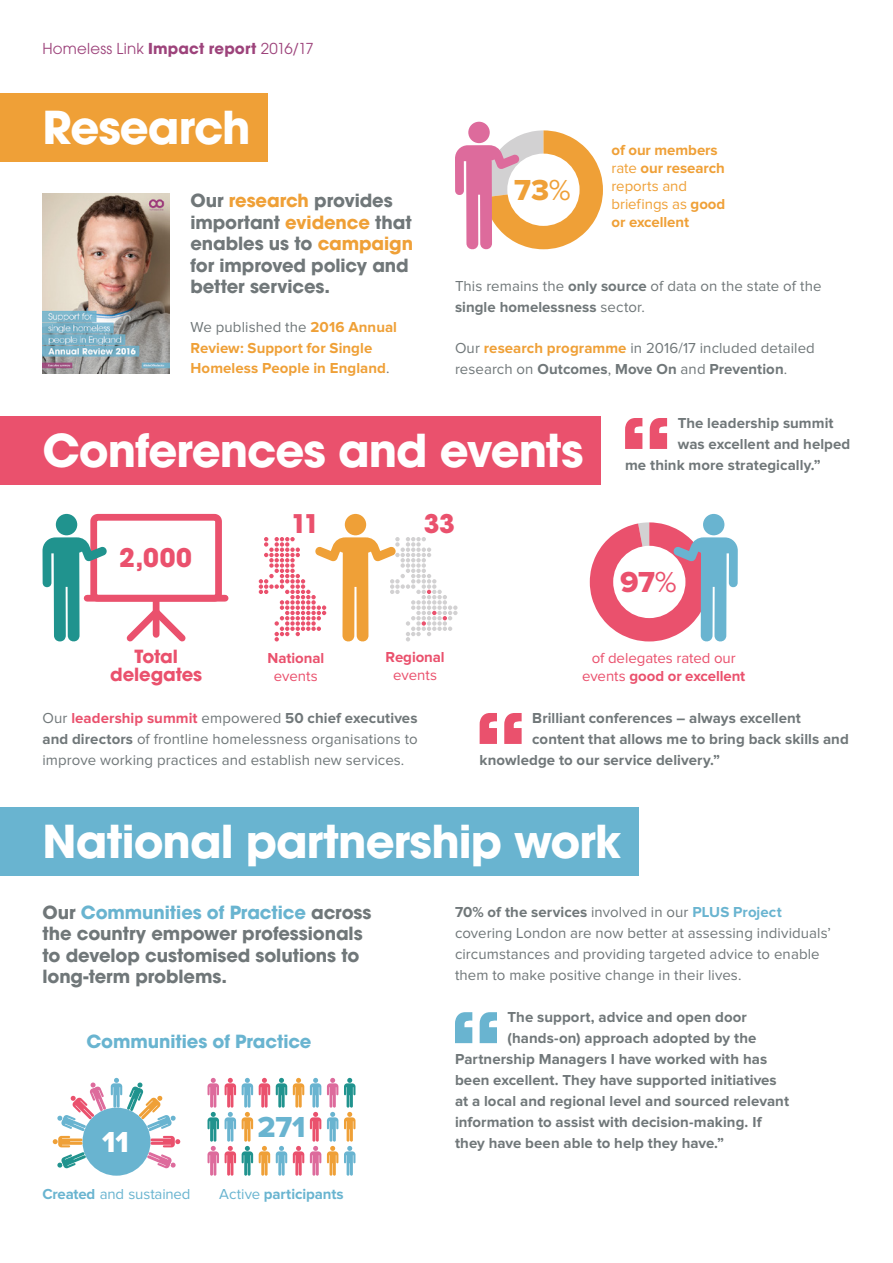
<style>
.page{position:relative;width:893px;height:1263px;background:#fff}
.page>*{position:absolute;margin:0;border:0;box-sizing:border-box;transform-origin:0 0}
.t1{font:700 45px "ITC Avant Garde Pro";letter-spacing:-.025em;color:#fff}
.t2{font:30px "Proxima Nova Extrabld";color:#ea516d}
.t3{font:30px "Proxima Nova Extrabld";color:#69b4d0}
.t4{font:30px "Proxima Nova Extrabld";color:#efa037}
.t5{font:30px "Proxima Nova Extrabld";color:#fff}
.t6{font:700 25.5px "ITC Avant Garde Pro";letter-spacing:.01em;color:#ea516d}
.t7{font:700 18px/21.6px "ITC Avant Garde Pro";letter-spacing:-.005em;color:#707779}
.t8{font:700 18px "ITC Avant Garde Pro";letter-spacing:-.005em;color:#69b4d0}
.t9{font:700 18px/18px "ITC Avant Garde Pro";letter-spacing:-.01em;color:#ea516d;text-align:center}
.t10{font:15px/21px "Proxima Nova";letter-spacing:.005em;color:#707779}
.t11{font:700 15px "Proxima Nova";letter-spacing:.005em;color:#707779}
.t12{font:700 15px/18px "Proxima Nova";color:#efa037}
.t13{font:15px/18px "Proxima Nova";letter-spacing:-.005em;color:#ea516d;text-align:center}
.t14{font:15px "ITC Avant Garde Pro";letter-spacing:.015em;color:#9d437b}
.t15{font:15px "Proxima Nova";letter-spacing:-.015em;color:#69b4d0}
.t16{font:700 15px "Proxima Nova";letter-spacing:-.005em;color:#69b4d0}
.t17{font:700 15px "Proxima Nova";letter-spacing:-.005em;color:#ea516d}
.s1{font-weight:700}
.s2{color:#efa037}
.s3{font-weight:400;color:#707779}
.s4{font-family:"Proxima Nova"}
.s5{font-weight:400}
.s6{font-weight:700;color:#efa037}
.s7{font-weight:700;color:#ea516d}
.s8{color:#69b4d0}
.s9{font-weight:700;color:#69b4d0}
</style>
<div class="page">
<div style="left:0;top:416px;width:601px;height:68px;background:#ea516d"></div>
<svg style="left:259px;top:514px;width:199px;height:128px"></svg>
<svg style="left:590px;top:514px;width:148px;height:128px"></svg>
<div style="left:90px;top:514px;width:132px;height:88px;border:7px solid #ea516d;border-radius:4px"></div>
<div style="left:87px;top:595px;width:138px;height:7px;background:#ea516d"></div>
<div style="left:153px;top:601px;width:7px;height:33px;background:#ea516d"></div>
<svg style="left:126px;top:603px;width:60px;height:39px"></svg>
<svg style="left:42px;top:514px;width:67px;height:128px"></svg>
<svg style="left:625px;top:418px;width:42px;height:31px"></svg>
<div style="left:0;top:807px;width:638px;height:68px;background:#69b4d0"></div>
<div style="left:82px;top:1107px;width:69px;height:69px;background:#69b4d0;border-radius:50%"></div>
<svg style="left:53px;top:1078px;width:127px;height:91px"></svg>
<svg style="left:259px;top:1146px;width:11px;height:30px"></svg>
<svg style="left:276px;top:1146px;width:11px;height:30px"></svg>
<svg style="left:293px;top:1146px;width:11px;height:30px"></svg>
<svg style="left:207px;top:1078px;width:12px;height:98px"></svg>
<svg style="left:225px;top:1078px;width:11px;height:98px"></svg>
<svg style="left:242px;top:1078px;width:11px;height:98px"></svg>
<svg style="left:259px;top:1078px;width:11px;height:29px"></svg>
<svg style="left:276px;top:1078px;width:11px;height:29px"></svg>
<svg style="left:293px;top:1078px;width:11px;height:29px"></svg>
<svg style="left:310px;top:1078px;width:11px;height:98px"></svg>
<svg style="left:327px;top:1078px;width:11px;height:98px"></svg>
<svg style="left:344px;top:1078px;width:11px;height:98px"></svg>
<svg style="left:455px;top:1012px;width:42px;height:31px"></svg>
<div style="left:0;top:94px;width:268px;height:68px;background:#efa037"></div>
<svg style="left:455px;top:122px;width:148px;height:128px"></svg>
<img style="left:43px;top:194px;width:126px;height:180px">
<svg style="left:480px;top:713px;width:42px;height:31px"></svg>
<p class="t14" style="left:43px;top:39px;width:273px">Homeless Link <span class="s1">Impact report</span> 2016/17</p>
<h1 class="t1" style="left:43px;top:98px;width:210px">Research</h1>
<p class="t7" style="left:190px;top:189px;width:224px">Our <span class="s2">research</span> provides important <span class="s2">evidence</span> that enables us to <span class="s2">campaign </span>for improved policy and better services.</p>
<p class="t12" style="left:190px;top:317px;width:208px;line-height:20.7px"><span class="s3">We published the</span> 2016 Annual<br>Review: Support for Single<br>Homeless People in England<span class="s3">.</span></p>
<h2 class="t4" style="left:514px;top:176px;width:58px">73<span class="s4">%</span></h2>
<p class="t12" style="left:611px;top:142px;width:115px">of our members <span class="s5">rate</span> our research <span class="s5">reports and briefings as</span> good or excellent</p>
<p class="t10" style="left:455px;top:276px;width:368px">This remains the <span class="s1">only source</span> of data on the state of the <span class="s1">single homelessness</span> sector.</p>
<p class="t10" style="left:455px;top:338px;width:361px;line-height:20.5px">Our <span class="s6">research programme</span> in 2016/17 included detailed research on <span class="s1">Outcomes</span>, <span class="s1">Move On</span> and <span class="s1">Prevention</span>.</p>
<h1 class="t1" style="left:43px;top:420px;width:543px">Conferences and events</h1>
<h3 class="t6" style="left:119px;top:541px;width:74px">2,000</h3>
<h3 class="t6" style="left:291px;top:506px;width:30px">11</h3>
<h3 class="t6" style="left:424px;top:506px;width:33px">33</h3>
<p class="t11" style="left:678px;top:416px;width:157px">The leadership summit</p>
<p class="t11" style="left:678px;top:437px;width:174px">was excellent and helped</p>
<p class="t11" style="left:625px;top:458px;width:197px">me think more strategically.”</p>
<h2 class="t2" style="left:620px;top:569px;width:58px">97<span class="s4">%</span></h2>
<p class="t9" style="left:110px;top:647px;width:94px">Total delegates</p>
<p class="t17" style="left:267px;top:651px;width:58px">National</p>
<p class="t13" style="left:274px;top:668px;width:45px">events</p>
<p class="t17" style="left:386px;top:650px;width:61px">Regional</p>
<p class="t13" style="left:393px;top:666px;width:45px">events</p>
<p class="t10" style="left:43px;top:708px;width:377px;text-align:justify">Our <span class="s7">leadership summit</span> empowered <span class="s1">50 chief executives and directors</span> of frontline homelessness organisations to improve working practices and establish new services.</p>
<p class="t13" style="left:582px;top:650px;width:165px">of delegates rated our events <span class="s1">good or excellent</span></p>
<p class="t11" style="left:532px;top:711px;width:270px">Brilliant conferences – always excellent</p>
<p class="t11" style="left:532px;top:732px;width:318px">content that allows me to bring back skills and</p>
<p class="t11" style="left:480px;top:753px;width:242px">knowledge to our service delivery.”</p>
<h1 class="t1" style="left:43px;top:811px;width:580px">National partnership work</h1>
<p class="t7" style="left:43px;top:901px;width:331px">Our <span class="s8">Communities of Practice</span> across the country empower professionals to develop customised solutions to long-term problems.</p>
<p class="t10" style="left:455px;top:902px;width:377px"><span class="s1">70% of the services</span> involved in our <span class="s9">PLUS Project </span>covering London are now better at assessing individuals’ circumstances and providing targeted advice to enable them to make positive change in their lives.</p>
<p class="t11" style="left:508px;top:1010px;width:241px">The support, advice and open door</p>
<p class="t11" style="left:508px;top:1031px;width:250px">(hands-on) approach adopted by the</p>
<p class="t11" style="left:455px;top:1052px;width:314px">Partnership Managers I have worked with has</p>
<p class="t11" style="left:455px;top:1073px;width:323px">been excellent. They have supported initiatives</p>
<p class="t11" style="left:455px;top:1094px;width:336px">at a local and regional level and sourced relevant</p>
<p class="t11" style="left:455px;top:1115px;width:308px">information to assist with decision-making. If</p>
<p class="t11" style="left:455px;top:1136px;width:271px">they have been able to help they have.”</p>
<p class="t8" style="left:86px;top:1029px;width:227px">Communities of Practice</p>
<h2 class="t3" style="left:258px;top:1113px;width:49px">271</h2>
<h2 class="t5" style="left:102px;top:1128px;width:28px">11</h2>
<p class="t15" style="left:43px;top:1187px;width:149px"><span class="s1">Created</span> and sustained</p>
<p class="t16" style="left:219px;top:1187px;width:126px"><span class="s5">Active</span> participants</p>
</div>
